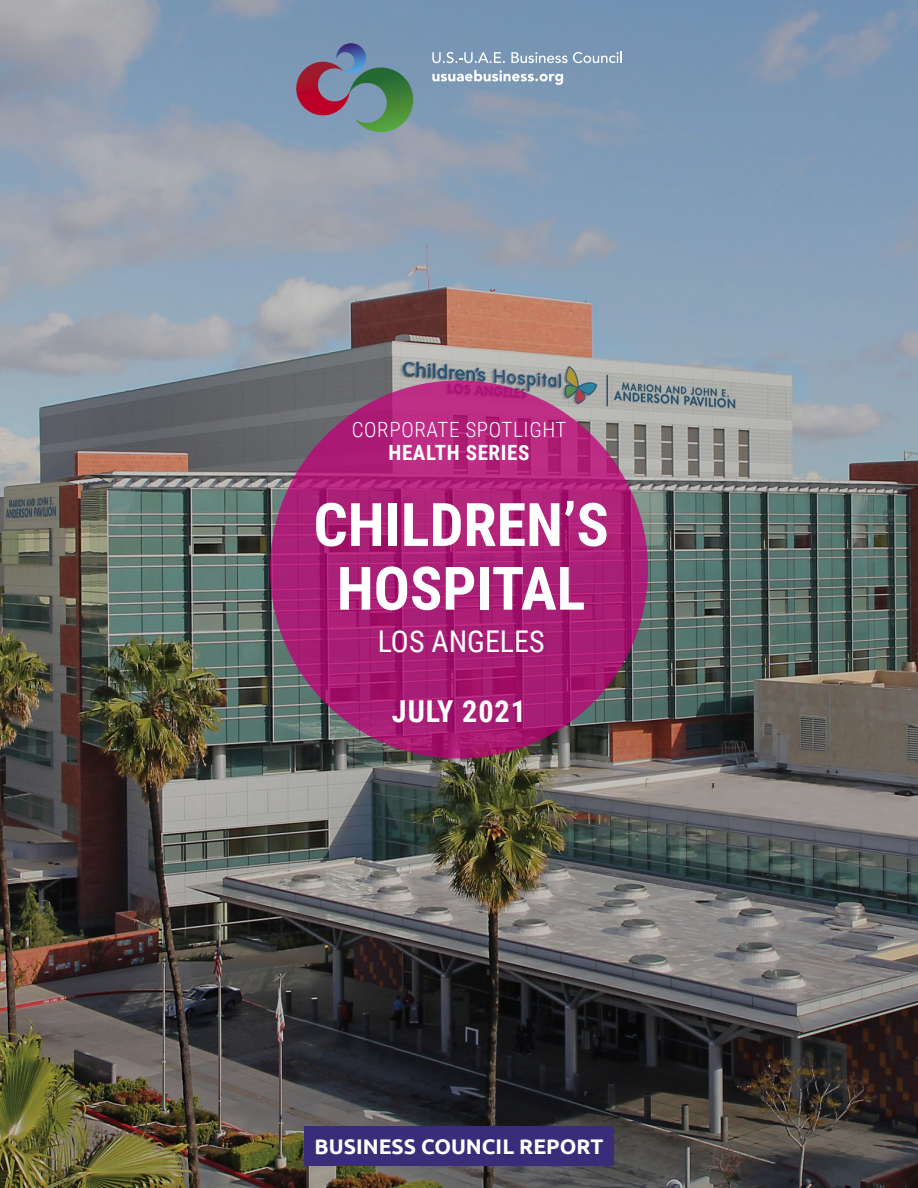
<style>
.page{position:relative;width:918px;height:1188px;background:#fff}
.page>*{position:absolute;margin:0;border:0;box-sizing:border-box;transform-origin:0 0}
.t1{font:700 60px/63.8px "Roboto Condensed";color:#fff;text-align:center}
.t2{font:700 30.15px "Roboto Condensed";letter-spacing:.03em;color:#fff}
.t3{font:30px "Roboto Condensed";color:#fff}
.t4{font:700 21.15px "Ubuntu";color:#fff}
.t5{font:300 21px "Roboto Condensed";letter-spacing:.03em;color:#fff}
.t6{font:700 21px "Roboto Condensed";letter-spacing:.03em;color:#fff}
</style>
<div class="page">
<img style="left:0;top:0;width:918px;height:1188px">
<svg style="left:270px;top:380px;width:378px;height:378px;background:#ab1e76"></svg>
<svg style="left:293px;top:43px;width:123px;height:91px;background:#75808c"></svg>
<svg style="left:432px;top:52px;width:73px;height:11px"></svg>
<svg style="left:511px;top:51px;width:111px;height:12px"></svg>
<svg style="left:432px;top:70px;width:131px;height:15px"></svg>
<div style="left:304px;top:1126px;width:310px;height:40px;background:#392d7a"></div>
<p class="t5" style="left:352px;top:415px;width:216px">CORPORATE SPOTLIGHT</p>
<p class="t6" style="left:389px;top:438px;width:142px">HEALTH SERIES</p>
<p class="t1" style="left:314px;top:490px;width:297px">CHILDREN’S<br>HOSPITAL</p>
<p class="t3" style="left:378px;top:620px;width:168px">LOS ANGELES</p>
<p class="t2" style="left:392px;top:690px;width:136px">JULY 2021</p>
<p class="t4" style="left:315px;top:1134px;width:290px">BUSINESS COUNCIL REPORT</p>
</div>
